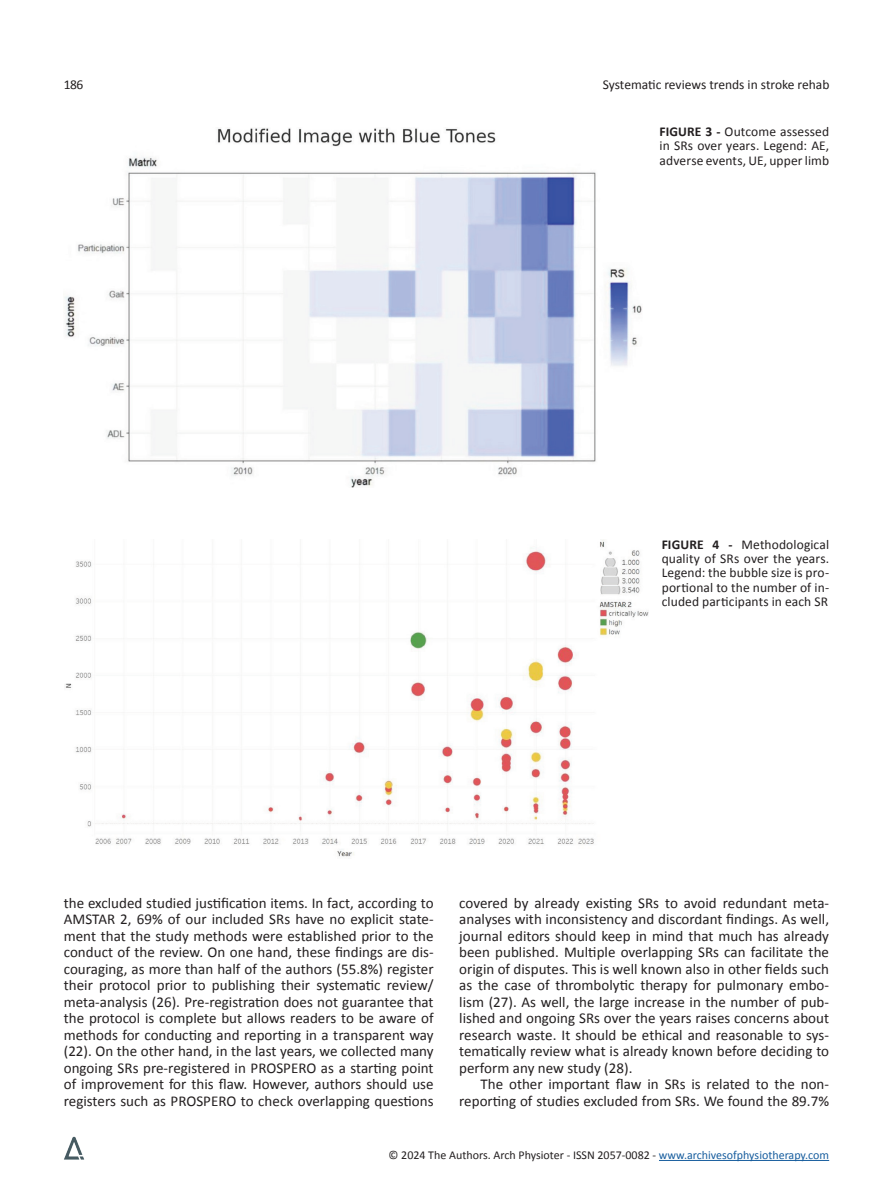
<style>
.page{position:relative;width:893px;height:1191px;background:#fff}
.page>*{position:absolute;margin:0;border:0;box-sizing:border-box;transform-origin:0 0}
.t1{font:15px/16.5px "Calibri";color:#231f20;text-align:justify}
.t2{font:13.5px/14.2px "Calibri";letter-spacing:.005em;color:#231f20;text-align:justify}
.t3{font:12px "Calibri";color:#231f20}
.s1{font-weight:700}
.s2{color:#175d9e}
</style>
<div class="page">
<img style="left:64px;top:1136px;width:21px;height:24px">
<hr style="left:659px;top:1160px;width:170px;height:1px;background:#175d9e">
<img style="left:64px;top:128px;width:578px;height:359px">
<img style="left:65px;top:540px;width:584px;height:317px">
<p class="t2" style="left:64px;top:78px;width:21px">186</p>
<p class="t2" style="left:603px;top:78px;width:228px">Systematic reviews trends in stroke rehab</p>
<p class="t2" style="left:660px;top:124px;width:171px"><span class="s1">FIGURE 3 -</span> Outcome assessed in SRs over years. Legend: AE, adverse events, UE, upper limb</p>
<p class="t2" style="left:662px;top:537px;width:169px"><span class="s1">FIGURE 4 -</span> Methodological quality of SRs over the years.<br>Legend: the bubble size is pro&shy;portional to the number of in&shy;cluded participants in each SR</p>
<p class="t1" style="left:64px;top:894px;width:371px">the excluded studied justification items. In fact, according to AMSTAR 2, 69% of our included SRs have no explicit state&shy;ment that the study methods were established prior to the conduct of the review. On one hand, these findings are dis&shy;couraging, as more than half of the authors (55.8%) register their protocol prior to publishing their systematic review/ meta-analysis (26). Pre-registration does not guarantee that the protocol is complete but allows readers to be aware of methods for conducting and reporting in a transparent way (22). On the other hand, in the last years, we collected many ongoing SRs pre-registered in PROSPERO as a starting point of improvement for this flaw. However, authors should use registers such as PROSPERO to check overlapping questions</p>
<p class="t1" style="left:459px;top:894px;width:371px">covered by already existing SRs to avoid redundant meta&shy;analyses with inconsistency and discordant findings. As well, journal editors should keep in mind that much has already been published. Multiple overlapping SRs can facilitate the origin of disputes. This is well known also in other fields such as the case of thrombolytic therapy for pulmonary embo&shy;lism (27). As well, the large increase in the number of pub&shy;lished and ongoing SRs over the years raises concerns about research waste. It should be ethical and reasonable to sys&shy;tematically review what is already known before deciding to perform any new study (28).</p>
<p class="t1" style="left:459px;top:1076px;width:371px;text-align:right">The other important flaw in SRs is related to the non&shy;reporting of studies excluded from SRs. We found the 89.7%</p>
<p class="t3" style="left:389px;top:1147px;width:442px">© 2024 The Authors. Arch Physioter - ISSN 2057-0082 - <span class="s2">www.archivesofphysiotherapy.com</span></p>
</div>
